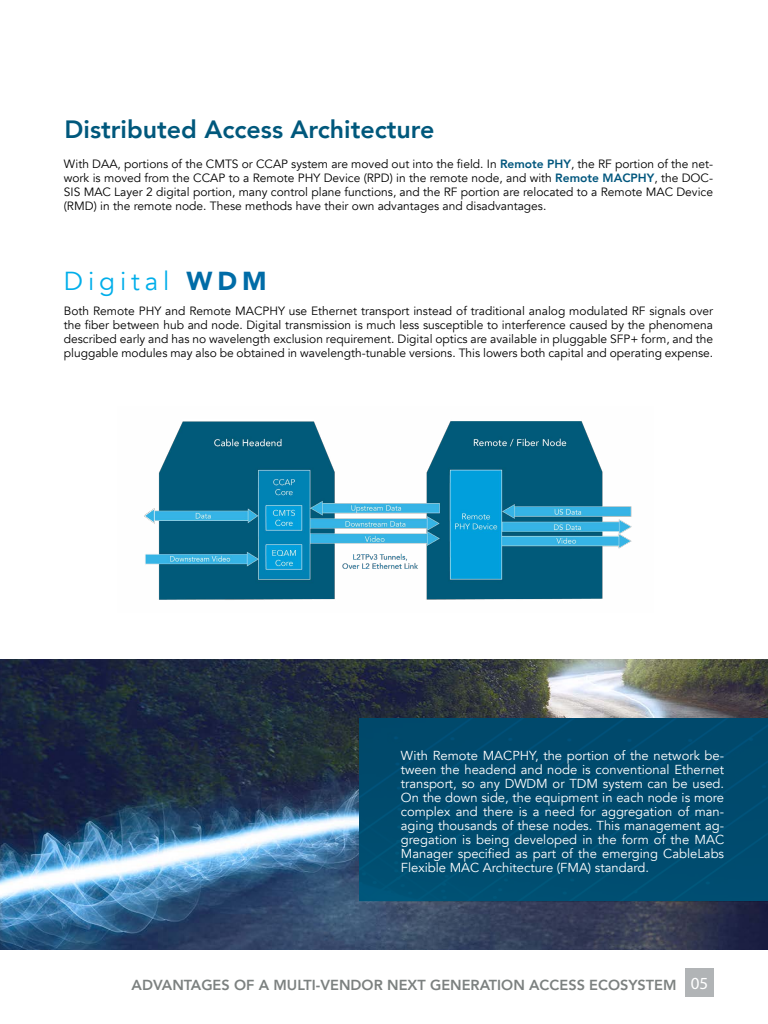
<style>
.page{position:relative;width:768px;height:1024px;background:#fff}
.page>*{position:absolute;margin:0;border:0;box-sizing:border-box;transform-origin:0 0}
.t1{font:26px "Avenir";letter-spacing:.19em;color:#00aeea}
.t2{font:800 25px "Avenir";color:#00587c}
.t3{font:800 14.5px "Avenir";color:#7c8180}
.t4{font:13px/14px "Avenir";color:#fff;text-align:justify}
.t5{font:12px/14px "Avenir";color:#000;text-align:justify}
.s1{font-weight:800;color:#00567d}
.s2{font-weight:900;color:#006ca7}
.s3{font-family:"Myriad Pro";font-weight:400;font-size:17px;color:#fff}
</style>
<div class="page">
<div style="left:685px;top:968px;width:29px;height:29px;background:#b1b4b6"></div>
<img style="left:0;top:659px;width:768px;height:291px">
<img style="left:144px;top:421px;width:488px;height:179px">
<div style="left:360px;top:719px;width:408px;height:182px;background:#004b6e"></div>
<h2 class="t2" style="left:65px;top:110px;width:371px">Distributed Access Architecture</h2>
<p class="t5" style="left:64px;top:157px;width:651px">With DAA, portions of the CMTS or CCAP system are moved out into the field. In <span class="s1">Remote PHY</span>, the RF portion of the net&shy;work is moved from the CCAP to a Remote PHY Device (RPD) in the remote node, and with <span class="s1">Remote MACPHY</span>, the DOC-SIS MAC Layer 2 digital portion, many control plane functions, and the RF portion are relocated to a Remote MAC Device (RMD) in the remote node. These methods have their own advantages and disadvantages.</p>
<h1 class="t1" style="left:64px;top:266px;width:204px">Digital <span class="s2">WDM</span></h1>
<p class="t5" style="left:64px;top:304px;width:651px">Both Remote PHY and Remote MACPHY use Ethernet transport instead of traditional analog modulated RF signals over the fiber between hub and node. Digital transmission is much less susceptible to interference caused by the phenomena described early and has no wavelength exclusion requirement. Digital optics are available in pluggable SFP+ form, and the pluggable modules may also be obtained in wavelength-tunable versions. This lowers both capital and operating expense.</p>
<p class="t4" style="left:401px;top:749px;width:325px">With Remote MACPHY, the portion of the network be&shy;tween the headend and node is conventional Ethernet transport, so any DWDM or TDM system can be used.<br>On the down side, the equipment in each node is more complex and there is a need for aggregation of man&shy;aging thousands of these nodes. This management ag&shy;gregation is being developed in the form of the MAC Manager specified as part of the emerging CableLabs Flexible MAC Architecture (FMA) standard.</p>
<p class="t3" style="left:132px;top:974px;width:578px">ADVANTAGES OF A MULTI-VENDOR NEXT GENERATION ACCESS ECOSYSTEM <span class="s3">05</span></p>
</div>
